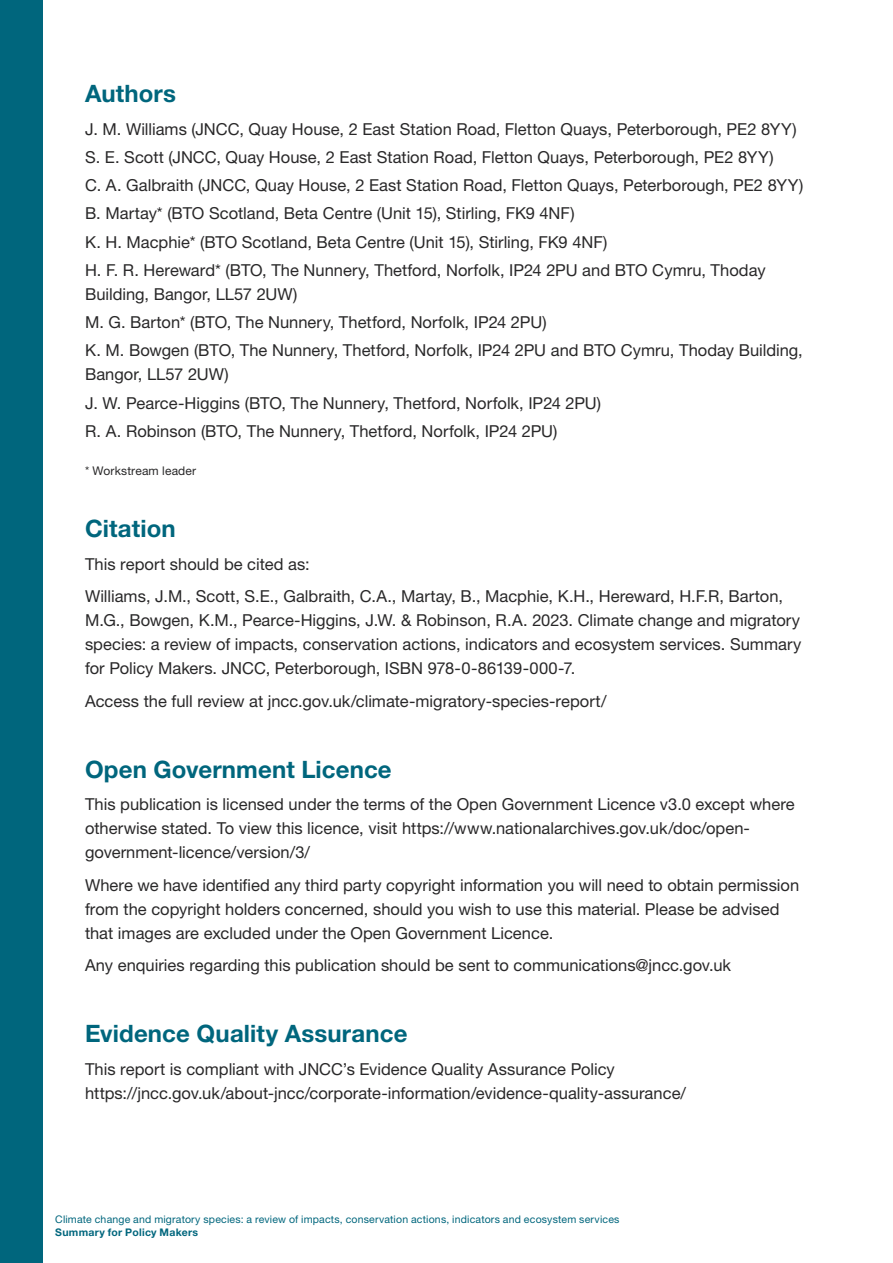
<style>
.page{position:relative;width:893px;height:1263px;background:#fff}
.page>*{position:absolute;margin:0;border:0;box-sizing:border-box;transform-origin:0 0}
.t1{font:700 24px "Helvetica Neue LT Std";letter-spacing:.005em;color:#00667d}
.t2{font:16.5px/28.2px "Helvetica Neue LT Std";color:#292829}
.t3{font:12px "Helvetica Neue LT Std";letter-spacing:.015em;color:#292829}
.t4{font:10.5px "Helvetica Neue LT Std";letter-spacing:.02em;color:#00667d}
.t5{font:700 10.5px "Helvetica Neue LT Std";letter-spacing:.025em;color:#00667d}
</style>
<div class="page">
<div style="left:0;top:0;width:43px;height:1263px;background:#00667d"></div>
<h1 class="t1" style="left:85px;top:79px;width:93px">Authors</h1>
<p class="t2" style="left:85px;top:114px;width:720px">J. M. Williams (JNCC, Quay House, 2 East Station Road, Fletton Quays, Peterborough, PE2 8YY)<br>S. E. Scott (JNCC, Quay House, 2 East Station Road, Fletton Quays, Peterborough, PE2 8YY)<br>C. A. Galbraith (JNCC, Quay House, 2 East Station Road, Fletton Quays, Peterborough, PE2 8YY)<br>B. Martay* (BTO Scotland, Beta Centre (Unit 15), Stirling, FK9 4NF)<br>K. H. Macphie* (BTO Scotland, Beta Centre (Unit 15), Stirling, FK9 4NF)<br>H. F. R. Hereward* (BTO, The Nunnery, Thetford, Norfolk, IP24 2PU and BTO Cymru, Thoday</p>
<p class="t2" style="left:85px;top:280px;width:719px">Building, Bangor, LL57 2UW)<br>M. G. Barton* (BTO, The Nunnery, Thetford, Norfolk, IP24 2PU)<br>K. M. Bowgen (BTO, The Nunnery, Thetford, Norfolk, IP24 2PU and BTO Cymru, Thoday Building,</p>
<p class="t2" style="left:85px;top:360px;width:518px">Bangor, LL57 2UW)<br>J. W. Pearce-Higgins (BTO, The Nunnery, Thetford, Norfolk, IP24 2PU)<br>R. A. Robinson (BTO, The Nunnery, Thetford, Norfolk, IP24 2PU)</p>
<p class="t3" style="left:85px;top:463px;width:113px">* Workstream leader</p>
<h1 class="t1" style="left:85px;top:514px;width:92px">Citation</h1>
<p class="t2" style="left:85px;top:547px;width:699px;line-height:32.5px">This report should be cited as:<br>Williams, J.M., Scott, S.E., Galbraith, C.A., Martay, B., Macphie, K.H., Hereward, H.F.R, Barton,</p>
<p class="t2" style="left:85px;top:608px;width:718px;line-height:24px;text-align:justify">M.G., Bowgen, K.M., Pearce-Higgins, J.W. &amp; Robinson, R.A. 2023. Climate change and migratory species: a review of impacts, conservation actions, indicators and ecosystem services. Summary for Policy Makers. JNCC, Peterborough, ISBN 978-0-86139-000-7.</p>
<p class="t2" style="left:85px;top:686px;width:523px">Access the full review at jncc.gov.uk/climate-migratory-species-report/</p>
<h1 class="t1" style="left:85px;top:754px;width:308px">Open Government Licence</h1>
<p class="t2" style="left:85px;top:792px;width:711px;line-height:24px">This publication is licensed under the terms of the Open Government Licence v3.0 except where otherwise stated. To view this licence, visit https://www.nationalarchives.gov.uk/doc/open&shy;government-licence/version/3/</p>
<p class="t2" style="left:85px;top:872px;width:716px;line-height:24px">Where we have identified any third party copyright information you will need to obtain permission from the copyright holders concerned, should you wish to use this material. Please be advised that images are excluded under the Open Government Licence.</p>
<p class="t2" style="left:85px;top:951px;width:648px">Any enquiries regarding this publication should be sent to communications@jncc.gov.uk</p>
<h1 class="t1" style="left:85px;top:1019px;width:324px">Evidence Quality Assurance</h1>
<p class="t2" style="left:85px;top:1056px;width:603px;line-height:24px">This report is compliant with JNCC’s Evidence Quality Assurance Policy https://jncc.gov.uk/about-jncc/corporate-information/evidence-quality-assurance/</p>
<p class="t4" style="left:55px;top:1213px;width:566px">Climate change and migratory species: a review of impacts, conservation actions, indicators and ecosystem services</p>
<p class="t5" style="left:55px;top:1226px;width:144px">Summary for Policy Makers</p>
</div>
